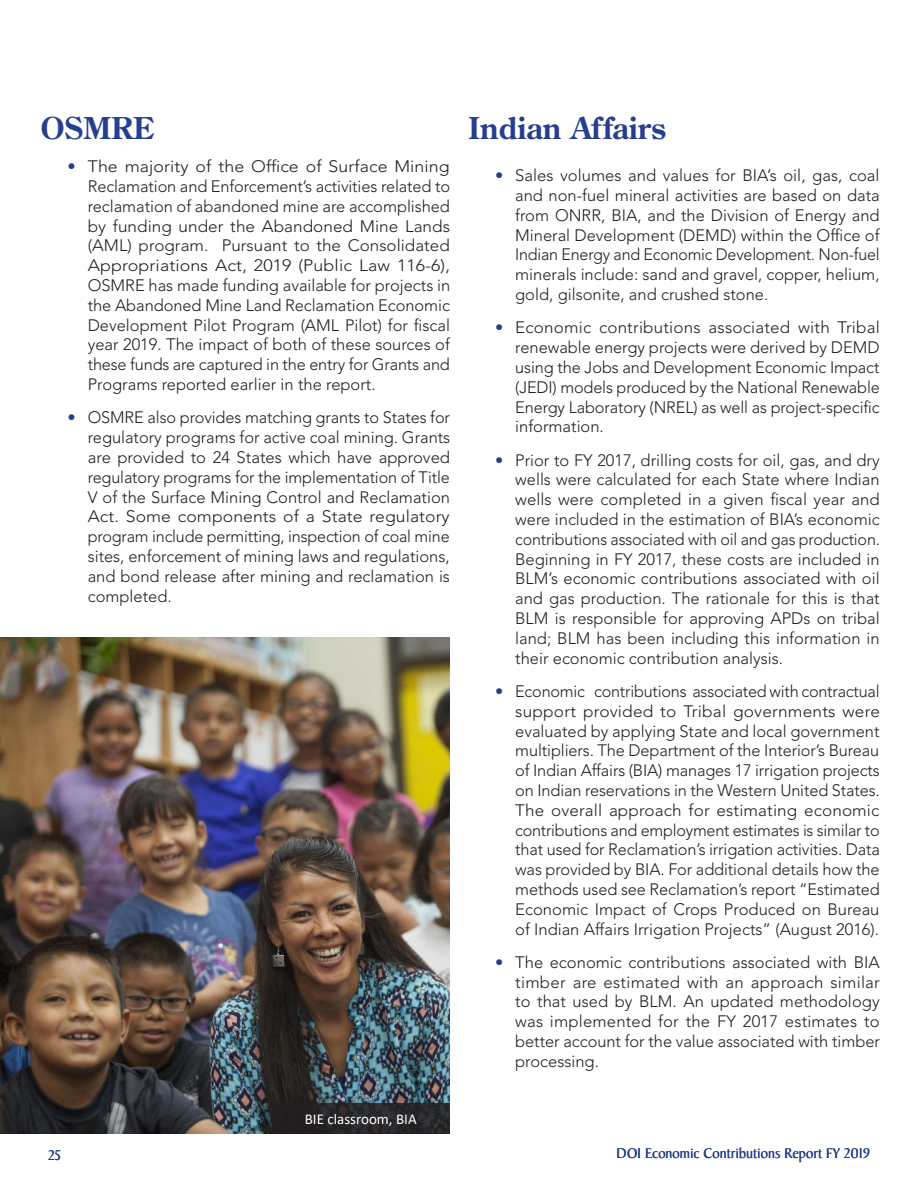
<style>
.page{position:relative;width:918px;height:1188px;background:#fff}
.page>*{position:absolute;margin:0;border:0;box-sizing:border-box;transform-origin:0 0}
.t1{font:700 30px "Century Old Style Std";color:#253f8e}
.t2{font:300 16.5px/19.8px "Avenir LT Std";color:#231f20;text-align:justify}
.t3{font:300 16.5px/19.8px "Avenir LT Std";color:#231f20;text-align:justify;scale:1.07 1}
.t4{font:15px "Baker Signet Std";color:#253f8e}
.t5{font:15px "Calibri";color:#fff}
.s1{color:#253f8e}
</style>
<div class="page">
<img style="left:0;top:637px;width:450px;height:497px">
<svg style="left:272px;top:1103px;width:177px;height:31px;fill:#242325"></svg>
<h2 class="t1" style="left:40px;top:108px;width:115px">OSMRE</h2>
<h2 class="t1" style="left:468px;top:108px;width:200px">Indian Affairs</h2>
<p class="t3" style="left:88px;top:157px;width:340px;text-indent:-20px"><span class="s1">•</span> The majority of the Offce of Surface Mining Reclamation and Enforcement’s activities related to reclamation of abandoned mine are accomplished by funding under the Abandoned Mine Lands (AML) program. Pursuant to the Consolidated Appropriations Act, 2019 (Public Law 116-6), OSMRE has made funding available for projects in the Abandoned Mine Land Reclamation Economic Development Pilot Program (AML Pilot) for fscal year 2019. The impact of both of these sources of these funds are captured in the entry for Grants and Programs reported earlier in the report.</p>
<p class="t2" style="left:88px;top:408px;width:364px;text-indent:-20px"><span class="s1">•</span> OSMRE also provides matching grants to States for regulatory programs for active coal mining. Grants are provided to 24 States which have approved regulatory programs for the implementation of Title V of the Surface Mining Control and Reclamation Act. Some components of a State regulatory program include permitting, inspection of coal mine sites, enforcement of mining laws and regulations, and bond release after mining and reclamation is completed.</p>
<p class="t2" style="left:515px;top:166px;width:366px;text-indent:-20px"><span class="s1">•</span> Sales volumes and values for BIA’s oil, gas, coal and non-fuel mineral activities are based on data from ONRR, BIA, and the Division of Energy and Mineral Development (DEMD) within the Offce of Indian Energy and Economic Development. Non-fuel minerals include: sand and gravel, copper, helium, gold, gilsonite, and crushed stone.</p>
<p class="t2" style="left:515px;top:318px;width:366px;text-indent:-20px"><span class="s1">•</span> Economic contributions associated with Tribal renewable energy projects were derived by DEMD using the Jobs and Development Economic Impact (JEDI) models produced by the National Renewable Energy Laboratory (NREL) as well as project-specifc information.</p>
<p class="t2" style="left:515px;top:450px;width:366px;text-indent:-20px"><span class="s1">•</span> Prior to FY 2017, drilling costs for oil, gas, and dry wells were calculated for each State where Indian wells were completed in a given fscal year and were included in the estimation of BIA’s economic contributions associated with oil and gas production.<br>Beginning in FY 2017, these costs are included in BLM’s economic contributions associated with oil and gas production. The rationale for this is that BLM is responsible for approving APDs on tribal land; BLM has been including this information in their economic contribution analysis.</p>
<p class="t2" style="left:515px;top:681px;width:366px;text-indent:-20px"><span class="s1">•</span> Economic contributions associated with contractual support provided to Tribal governments were evaluated by applying State and local government multipliers. The Department of the Interior’s Bureau of Indian Affairs (BIA) manages 17 irrigation projects on Indian reservations in the Western United States.<br>The overall approach for estimating economic contributions and employment estimates is similar to that used for Reclamation’s irrigation activities. Data was provided by BIA. For additional details how the methods used see Reclamation’s report “Estimated Economic Impact of Crops Produced on Bureau of Indian Affairs Irrigation Projects” (August 2016).</p>
<p class="t2" style="left:515px;top:952px;width:366px;text-indent:-20px"><span class="s1">•</span> The economic contributions associated with BIA timber are estimated with an approach similar to that used by BLM. An updated methodology was implemented for the FY 2017 estimates to better account for the value associated with timber processing.</p>
<p class="t5" style="left:305px;top:1109px;width:113px">BIE classroom, BIA</p>
<p class="t4" style="left:48px;top:1147px;width:15px">25</p>
<p class="t4" style="left:617px;top:1145px;width:255px">DOI Economic Contributions Report FY 2019</p>
</div>
